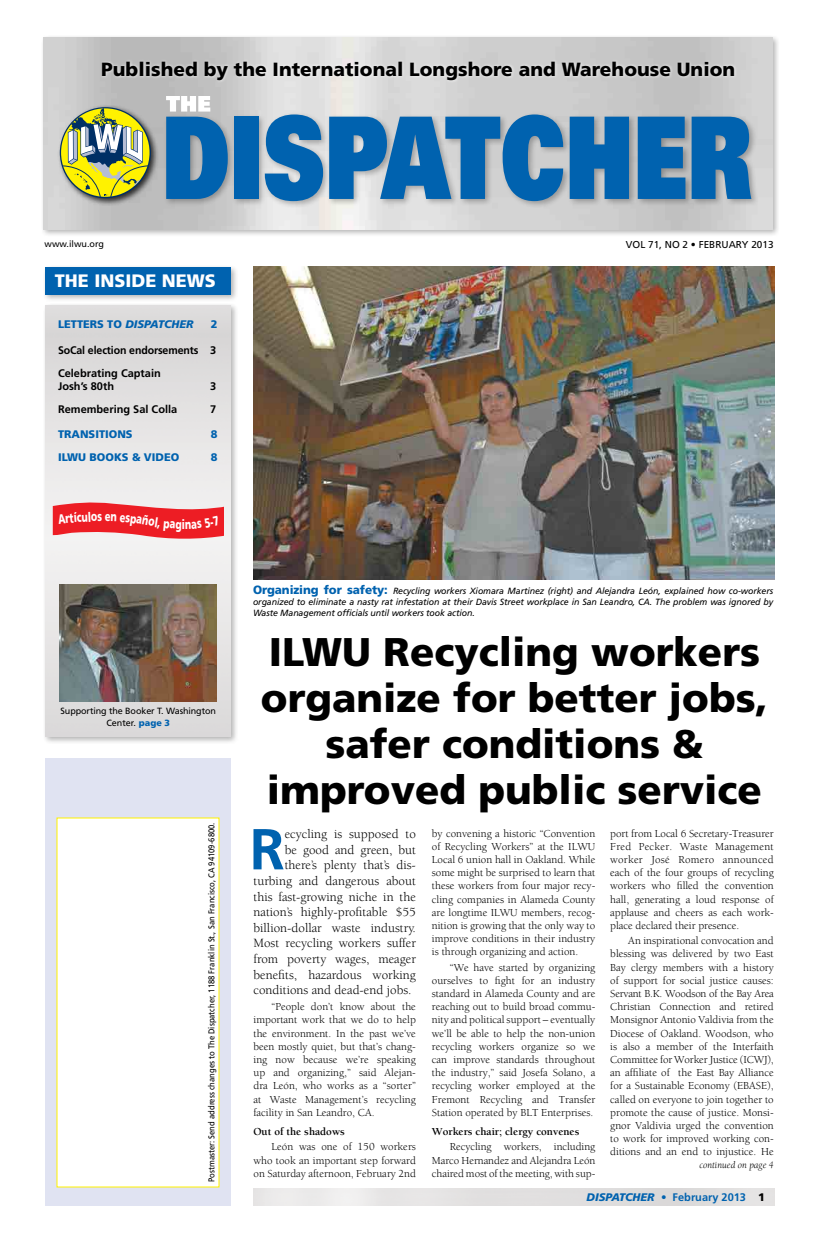
<style>
.page{position:relative;width:828px;height:1260px;background:#fff}
.page>*{position:absolute;margin:0;border:0;box-sizing:border-box;transform-origin:0 0}
.t1{font:900 114px "Univers";color:#0062af;scale:.75 1}
.t2{font:700 57.7px "Frutiger";color:#0062af}
.t3{font:900 40px/46px "Frutiger";color:#000;text-align:center}
.t4{font:900 19.1px "Frutiger";color:#000}
.t5{font:900 18px "Frutiger";color:#fff}
.t6{font:900 13.4px "Frutiger";color:#fff;scale:.7 1}
.t7{font:13px "Berkeley";color:#000}
.t8{font:11px/13.2px "Berkeley";color:#000;text-align:justify}
.t9{font:700 11px/23.1px "Frutiger";color:#000;scale:.96 1}
.t10{font:700 11px "Berkeley";color:#000}
.t11{font:700 11px "Frutiger";color:#000}
.t12{font:900 11px "Frutiger";color:#0062af}
.t13{font:700 11px "Frutiger";color:#0062af}
.t14{font:italic 900 11px "Frutiger";color:#0062af}
.t15{font:10px "Frutiger";color:#000}
.t16{font:italic 10px "Berkeley";color:#000}
.t17{font:italic 9px/11.3px "Frutiger";letter-spacing:-.01em;color:#000;text-align:justify}
.t18{font:9px/12px "Frutiger";letter-spacing:-.01em;color:#000;text-align:center}
.t19{font:8.5px "Frutiger";color:#000;scale:.9 1}
.s1{font-style:normal}
.s2{font-weight:900;color:#0062af}
.s3{font-weight:900;font-style:normal;font-size:12px;color:#0062af}
.s4{font-weight:900;font-style:italic}
.s5{font-weight:900;color:#000}
</style>
<div class="page">
<div style="left:42px;top:302px;width:197px;height:442px;background:#000;opacity:.3"></div>
<img style="left:45px;top:305px;width:186px;height:431px">
<div style="left:45px;top:758px;width:186px;height:448px;background:#e0e3f2"></div>
<div style="left:56px;top:818px;width:164px;height:370px;background:#fff"></div>
<div style="left:42px;top:264px;width:197px;height:38px;background:#000;opacity:.3"></div>
<div style="left:45px;top:267px;width:186px;height:27px;background:#0062af"></div>
<div style="left:41px;top:34px;width:739px;height:204px;background:#000;opacity:.3"></div>
<img style="left:44px;top:37px;width:728px;height:193px">
<div style="left:100px;top:59px;width:638px;height:25px;background:#fff;opacity:.75"></div>
<div style="left:57px;top:104px;width:102px;height:102px;background:#000;opacity:.75"></div>
<svg style="left:62px;top:108px;width:87px;height:90px"></svg>
<div style="left:163px;top:111px;width:596px;height:98px;background:#000;opacity:.27"></div>
<svg style="left:166px;top:96px;width:44px;height:16px"></svg>
<img style="left:60px;top:584px;width:156px;height:118px">
<img style="left:254px;top:266px;width:520px;height:314px">
<svg style="left:53px;top:503px;width:171px;height:36px"></svg>
<h3 class="t4" style="left:101px;top:58px;width:635px">Published by the International Longshore and Warehouse Union</h3>
<h1 class="t1" style="left:162px;top:83px;width:788px">DISPATCHER</h1>
<p class="t18" style="left:45px;top:238px;width:61px">www.ilwu.org</p>
<p class="t15" style="left:626px;top:239px;width:149px">Vol 71, NO 2 • February 2013</p>
<h3 class="t5" style="left:55px;top:269px;width:163px">THE INSIDE NEWS</h3>
<p class="t14" style="left:58px;top:318px;width:137px"><span class="s1">LETTERS TO</span> DISPATCHER</p>
<p class="t12" style="left:211px;top:318px;width:8px">2</p>
<p class="t9" style="left:58px;top:338px;width:166px">SoCal election endorsements 3<br>Celebrating Captain</p>
<p class="t11" style="left:58px;top:380px;width:58px">Josh’s 80th</p>
<p class="t11" style="left:210px;top:380px;width:8px">3</p>
<p class="t11" style="left:58px;top:403px;width:121px">Remembering Sal Colla</p>
<p class="t11" style="left:210px;top:403px;width:8px">7</p>
<p class="t12" style="left:58px;top:428px;width:76px">TRANSITIONS</p>
<p class="t12" style="left:211px;top:428px;width:8px">8</p>
<p class="t12" style="left:58px;top:451px;width:123px">ILWU BOOKS &amp; VIDEO</p>
<p class="t12" style="left:211px;top:451px;width:8px">8</p>
<p class="t6" style="left:182px;top:516px;width:6px">i</p>
<p class="t18" style="left:61px;top:705px;width:157px">Supporting the Booker T. Washington<br>Center. <span class="s2">page 3</span></p>
<p class="t19" style="left:207px;top:1182px;width:401px;rotate:-90deg">Postmaster: Send address changes to The Dispatcher, 1188 Franklin St., San Francisco, CA 94109-6800.</p>
<p class="t17" style="left:253px;top:585px;width:522px"><span class="s3">Organizing for safety:</span> Recycling workers Xiomara Martinez (right) and Alejandra León, explained how co-workers organized to eliminate a nasty rat infestation at their Davis Street workplace in San Leandro, CA. The problem was ignored by Waste Management officials until workers took action.</p>
<h3 class="t3" style="left:261px;top:629px;width:509px">ILWU Recycling workers organize for better jobs, safer conditions &amp; improved public service</h3>
<h2 class="t2" style="left:250px;top:815px;width:37px">R</h2>
<p class="t7" style="left:285px;top:827px;width:133px">ecycling is supposed to</p>
<p class="t7" style="left:285px;top:843px;width:133px">be good and green, but</p>
<p class="t7" style="left:285px;top:858px;width:133px">there’s plenty that’s dis-</p>
<p class="t7" style="left:254px;top:874px;width:164px">turbing and dangerous about</p>
<p class="t7" style="left:254px;top:890px;width:164px">this fast-growing niche in the</p>
<p class="t7" style="left:254px;top:905px;width:164px">nation’s highly-profitable $55</p>
<p class="t7" style="left:254px;top:921px;width:164px">billion-dollar waste industry.</p>
<p class="t7" style="left:254px;top:936px;width:164px">Most recycling workers suffer</p>
<p class="t7" style="left:254px;top:952px;width:164px">from poverty wages, meager</p>
<p class="t7" style="left:254px;top:968px;width:164px">benefits, hazardous working</p>
<p class="t7" style="left:254px;top:983px;width:160px">conditions and dead-end jobs.</p>
<p class="t8" style="left:254px;top:1000px;width:164px;text-indent:18px">“People don’t know about the important work that we do to help the environment. In the past we’ve been mostly quiet, but that’s chang&shy;ing now because we’re speaking up and organizing,” said Alejan&shy;dra León, who works as a “sorter” at Waste Management’s recycling facility in San Leandro, CA.</p>
<p class="t10" style="left:254px;top:1126px;width:93px">Out of the shadows</p>
<p class="t8" style="left:254px;top:1141px;width:164px;text-indent:18px">León was one of 150 workers who took an important step forward on Saturday afternoon, February 2nd</p>
<p class="t8" style="left:432px;top:827px;width:165px">by convening a historic “Convention of Recycling Workers” at the ILWU Local 6 union hall in Oakland. While some might be surprised to learn that these workers from four major recy&shy;cling companies in Alameda County are longtime ILWU members, recog&shy;nition is growing that the only way to improve conditions in their industry is through organizing and action.</p>
<p class="t8" style="left:432px;top:961px;width:165px;text-indent:18px">“We have started by organizing ourselves to fight for an industry standard in Alameda County and are reaching out to build broad commu&shy;nity and political support – eventually we’ll be able to help the non-union recycling workers organize so we can improve standards throughout the industry,” said Josefa Solano, a recycling worker employed at the Fremont Recycling and Transfer Station operated by BLT Enterprises.</p>
<p class="t10" style="left:432px;top:1126px;width:149px">Workers chair; clergy convenes</p>
<p class="t8" style="left:432px;top:1141px;width:165px;text-indent:18px">Recycling workers, including Marco Hernandez and Alejandra León chaired most of the meeting, with sup-</p>
<p class="t8" style="left:610px;top:827px;width:165px">port from Local 6 Secretary-Treasurer Fred Pecker. Waste Management worker José Romero announced each of the four groups of recycling workers who filled the convention hall, generating a loud response of applause and cheers as each work&shy;place declared their presence.</p>
<p class="t8" style="left:610px;top:934px;width:165px;text-indent:18px">An inspirational convocation and blessing was delivered by two East Bay clergy members with a history of support for social justice causes:<br>Servant B.K. Woodson of the Bay Area Christian Connection and retired Monsignor Antonio Valdivia from the Diocese of Oakland. Woodson, who is also a member of the Interfaith Committee for Worker Justice (ICWJ), an affiliate of the East Bay Alliance for a Sustainable Economy (EBASE), called on everyone to join together to promote the cause of justice. Monsi&shy;gnor Valdivia urged the convention to work for improved working con&shy;ditions and an end to injustice. He</p>
<p class="t16" style="left:699px;top:1160px;width:76px">continued on page 4</p>
<p class="t13" style="left:587px;top:1191px;width:180px"><span class="s4">DISPATCHER</span> • February 2013 <span class="s5">1</span></p>
</div>
